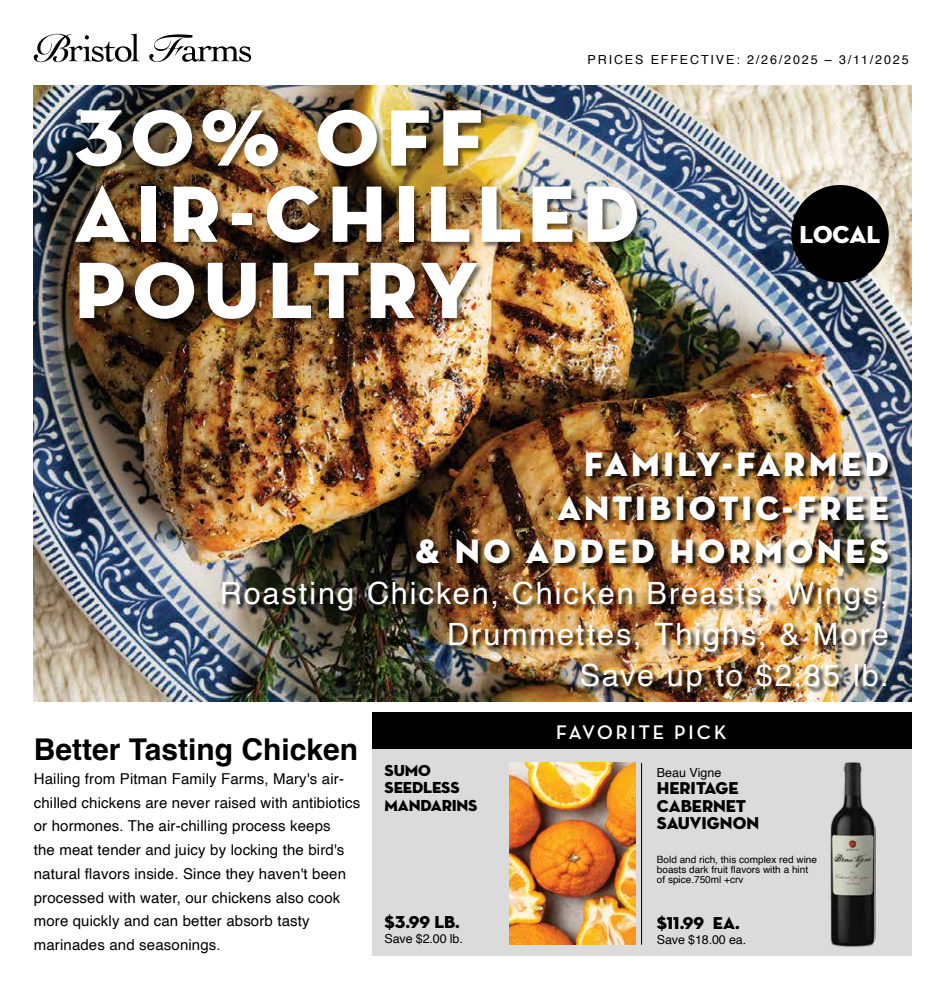
<style>
.page{position:relative;width:945px;height:990px;background:#fff}
.page>*{position:absolute;margin:0;border:0;box-sizing:border-box;transform-origin:0 0}
.t1{font:81.25px/76.2px "Neutra Disp Titling";letter-spacing:.085em;color:#fff}
.t2{font:34.5px/43.5px "Neutra Disp Titling";letter-spacing:.1em;color:#fff;text-align:right}
.t3{font:30.75px/40.9px "Helvetica";letter-spacing:.06em;color:#fff;text-align:right}
.t4{font:700 30px "Helvetica";color:#000}
.t5{font:25px "Neutra Disp Titling";letter-spacing:-.005em;color:#fff}
.t6{font:700 20px "Neutra Disp";letter-spacing:.15em;color:#fff}
.t7{font:17.5px/17.5px "Neutra Disp Titling";color:#000}
.t8{font:16.25px/17.5px "Neutra Disp Titling";letter-spacing:-.01em;color:#000}
.t9{font:15px/23.8px "Helvetica";letter-spacing:.01em;color:#000}
.t10{font:12.5px "Helvetica";letter-spacing:.15em;color:#000}
.t11{font:12.5px "Helvetica";letter-spacing:-.01em;color:#000}
.t12{font:12.5px "Helvetica";color:#000}
.t13{font:10px "Helvetica";color:#000}
</style>
<div class="page">
<img style="left:34px;top:86px;width:877px;height:615px">
<div style="left:372px;top:712px;width:540px;height:244px;background:#dbdbdc"></div>
<hr style="left:641px;top:763px;width:1px;height:182px;background:#000">
<svg style="left:149px;top:34px;width:102px;height:28px"></svg>
<svg style="left:34px;top:33px;width:106px;height:29px"></svg>
<div style="left:791px;top:185px;width:98px;height:97px;background:#000;border-radius:50%"></div>
<div style="left:75px;top:109px;width:569px;height:217px;background:#000;opacity:.52"></div>
<div style="left:222px;top:453px;width:673px;height:247px;background:#000;opacity:.84"></div>
<div style="left:372px;top:712px;width:540px;height:37px;background:#000"></div>
<img style="left:509px;top:763px;width:126px;height:181px">
<img style="left:830px;top:762px;width:45px;height:185px">
<p class="t10" style="left:588px;top:50px;width:323px">PRICES EFFECTIVE: 2/26/2025 – 3/11/2025</p>
<p class="t1" style="left:75px;top:100px;width:566px">30% OFF<br>AIR -CHILLED<br>POULTRY</p>
<p class="t5" style="left:800px;top:219px;width:82px">LOCAL</p>
<p class="t2" style="left:416px;top:443px;width:474px">FAMILY-FAR ME D<br>ANTIBIOTIC-FRE E<br>&amp; NO ADDE D HORMONES</p>
<p class="t3" style="left:220px;top:574px;width:671px">Roasting Chicken, Chicken Breasts, Wings,<br>Drummettes, Thighs, &amp; More<br>Save up to $2.85 lb.</p>
<h1 class="t4" style="left:34px;top:731px;width:326px">Better Tasting Chicken</h1>
<p class="t9" style="left:34px;top:767px;width:328px">Hailing from Pitman Family Farms, Mary's air&shy;chilled chickens are never raised with antibiotics or hormones. The air-chilling process keeps<br>the meat tender and juicy by locking the bird's</p>
<p class="t9" style="left:34px;top:862px;width:314px">natural flavors inside. Since they haven't been</p>
<p class="t9" style="left:34px;top:886px;width:308px">processed with water, our chickens also cook more quickly and can better absorb tasty marinades and seasonings.</p>
<p class="t8" style="left:385px;top:761px;width:94px">SUMO<br>SEEDLESS<br>MANDARINS</p>
<p class="t7" style="left:385px;top:913px;width:77px">$3.99 LB.</p>
<p class="t10" style="left:385px;top:929px;width:80px">Save $2.00 lb.</p>
<p class="t6" style="left:556px;top:721px;width:172px">FAVORITE PICK</p>
<p class="t12" style="left:657px;top:763px;width:66px">Beau Vigne</p>
<p class="t7" style="left:657px;top:779px;width:104px">HERITAGE<br>CABERNET<br>SAUVIGNON</p>
<p class="t13" style="left:657px;top:852px;width:162px">Bold and rich, this complex red wine</p>
<p class="t13" style="left:657px;top:862px;width:153px">boasts dark fruit flavors with a hint</p>
<p class="t13" style="left:657px;top:872px;width:88px">of spice.750ml +crv</p>
<p class="t7" style="left:657px;top:914px;width:84px">$11.99 EA.</p>
<p class="t11" style="left:657px;top:930px;width:91px">Save $18.00 ea.</p>
</div>
